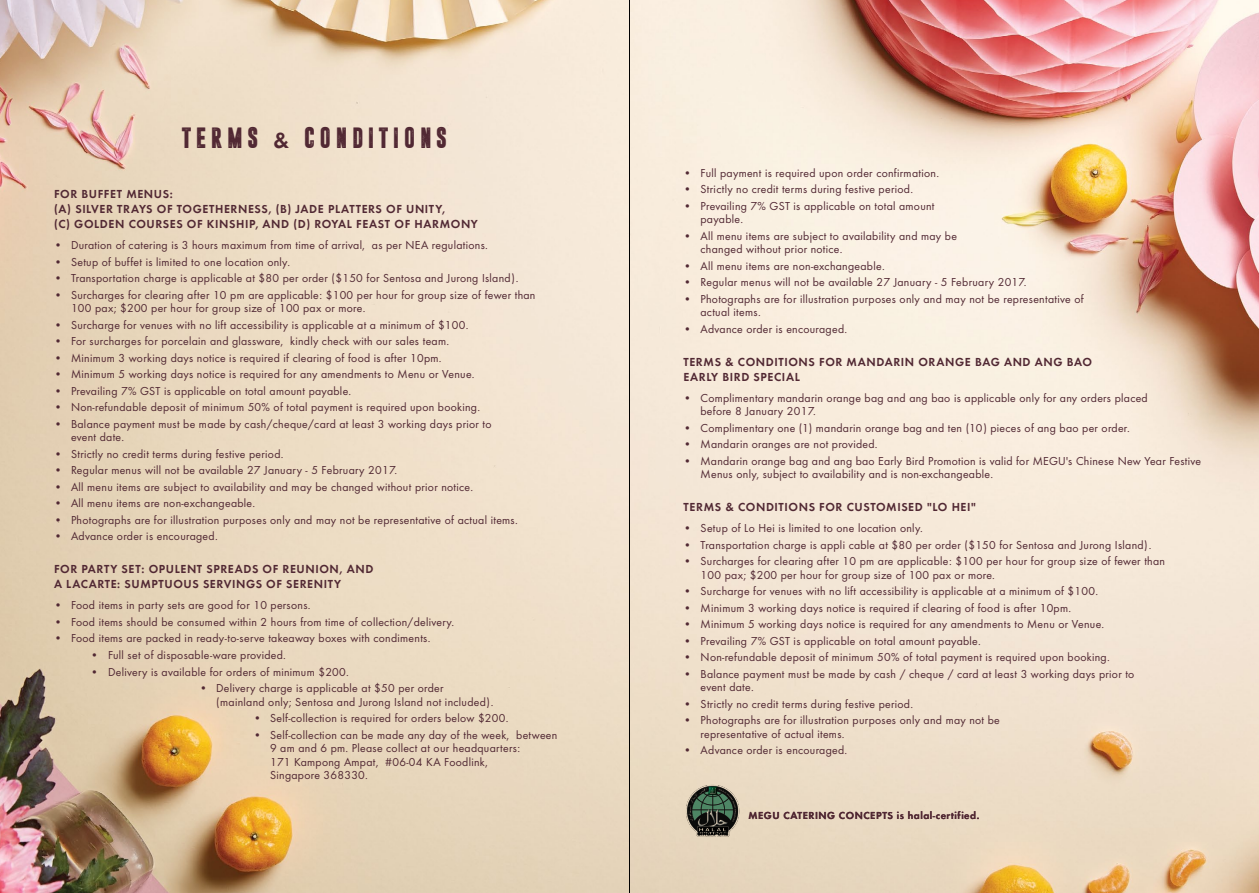
<style>
.page{position:relative;width:1259px;height:893px;background:#fff}
.page>*{position:absolute;margin:0;border:0;box-sizing:border-box;transform-origin:0 0}
.t1{font:22.5px "Dreamwalker";letter-spacing:.2em;color:#512833}
.t2{font:12px/13.5px "Futura Boo";letter-spacing:.025em;color:#512833}
.t3{font:12px/15px "Futura Dem";letter-spacing:.05em;color:#512833}
.t4{font:10.5px "Futura Dem";letter-spacing:.05em;color:#512833}
.s1{font-family:"Futura Dem"}
</style>
<div class="page">
<img style="left:0;top:0;width:1259px;height:893px">
<img style="left:683px;top:782px;width:59px;height:57px">
<hr style="left:629px;top:0;width:1px;height:893px;background:#000">
<h1 class="t1" style="left:182px;top:127px;width:267px">TERMS <span class="s1">&amp;</span> CONDITIONS</h1>
<p class="t3" style="left:54px;top:186px;width:425px">FOR BUFFET MENUS:<br>(A) SILVER TRAYS OF TOGETHERNESS, (B) JADE PLATTERS OF UNITY,<br>(C) GOLDEN COURSES OF KINSHIP, AND (D) ROYAL FEAST OF HARMONY</p>
<p class="t2" style="left:54px;top:239px;width:435px">• Duration of catering is 3 hours maximum from time of arrival, as per NEA regulations.</p>
<p class="t2" style="left:54px;top:255px;width:237px">• Setup of buffet is limited to one location only.</p>
<p class="t2" style="left:54px;top:272px;width:466px">• Transportation charge is applicable at $80 per order ($150 for Sentosa and Jurong Island).</p>
<p class="t2" style="left:71px;top:288px;width:466px;text-indent:-17px">• Surcharges for clearing after 10 pm are applicable: $100 per hour for group size of fewer than<br>100 pax; $200 per hour for group size of 100 pax or more.</p>
<p class="t2" style="left:54px;top:318px;width:416px">• Surcharge for venues with no lift accessibility is applicable at a minimum of $100.</p>
<p class="t2" style="left:54px;top:335px;width:397px">• For surcharges for porcelain and glassware, kindly check with our sales team.</p>
<p class="t2" style="left:54px;top:351px;width:389px">• Minimum 3 working days notice is required if clearing of food is after 10pm.</p>
<p class="t2" style="left:54px;top:368px;width:422px">• Minimum 5 working days notice is required for any amendments to Menu or Venue.</p>
<p class="t2" style="left:54px;top:384px;width:299px">• Prevailing 7% GST is applicable on total amount payable.</p>
<p class="t2" style="left:54px;top:401px;width:428px">• Non-refundable deposit of minimum 50% of total payment is required upon booking.</p>
<p class="t2" style="left:71px;top:417px;width:422px;text-indent:-17px">• Balance payment must be made by cash/cheque/card at least 3 working days prior to event date.</p>
<p class="t2" style="left:54px;top:447px;width:231px">• Strictly no credit terms during festive period.</p>
<p class="t2" style="left:54px;top:464px;width:345px">• Regular menus will not be available 27 January - 5 February 2017.</p>
<p class="t2" style="left:54px;top:480px;width:420px">• All menu items are subject to availability and may be changed without prior notice.</p>
<p class="t2" style="left:54px;top:497px;width:203px">• All menu items are non-exchangeable.</p>
<p class="t2" style="left:54px;top:513px;width:465px">• Photographs are for illustration purposes only and may not be representative of actual items.</p>
<p class="t2" style="left:54px;top:530px;width:165px">• Advance order is encouraged.</p>
<p class="t3" style="left:54px;top:561px;width:321px">FOR PARTY SET: OPULENT SPREADS OF REUNION, AND<br>A LACARTE: SUMPTUOUS SERVINGS OF SERENITY</p>
<p class="t2" style="left:54px;top:599px;width:258px">• Food items in party sets are good for 10 persons.</p>
<p class="t2" style="left:54px;top:615px;width:402px">• Food items should be consumed within 2 hours from time of collection/delivery.</p>
<p class="t2" style="left:54px;top:632px;width:378px">• Food items are packed in ready-to-serve takeaway boxes with condiments.</p>
<p class="t2" style="left:90px;top:648px;width:197px">• Full set of disposable-ware provided.</p>
<p class="t2" style="left:90px;top:665px;width:260px">• Delivery is available for orders of minimum $200.</p>
<p class="t2" style="left:216px;top:681px;width:279px;text-indent:-16px">• Delivery charge is applicable at $50 per order (mainland only; Sentosa and Jurong Island not included).</p>
<p class="t2" style="left:253px;top:711px;width:256px">• Self-collection is required for orders below $200.</p>
<p class="t2" style="left:270px;top:728px;width:289px;text-indent:-16px">• Self-collection can be made any day of the week, between 9 am and 6 pm. Please collect at our headquarters:<br>171 Kampong Ampat, #06-04 KA Foodlink,<br>Singapore 368330.</p>
<p class="t2" style="left:683px;top:166px;width:257px">• Full payment is required upon order confirmation.</p>
<p class="t2" style="left:683px;top:182px;width:231px">• Strictly no credit terms during festive period.</p>
<p class="t2" style="left:700px;top:199px;width:235px;text-indent:-17px">• Prevailing 7% GST is applicable on total amount payable.</p>
<p class="t2" style="left:700px;top:229px;width:258px;text-indent:-17px">• All menu items are subject to availability and may be changed without prior notice.</p>
<p class="t2" style="left:683px;top:259px;width:203px">• All menu items are non-exchangeable.</p>
<p class="t2" style="left:683px;top:275px;width:345px">• Regular menus will not be available 27 January - 5 February 2017.</p>
<p class="t2" style="left:700px;top:292px;width:384px;text-indent:-17px">• Photographs are for illustration purposes only and may not be representative of actual items.</p>
<p class="t2" style="left:683px;top:322px;width:165px">• Advance order is encouraged.</p>
<p class="t3" style="left:683px;top:354px;width:410px">TERMS &amp; CONDITIONS FOR MANDARIN ORANGE BAG AND ANG BAO<br>EARLY BIRD SPECIAL</p>
<p class="t2" style="left:700px;top:391px;width:449px;text-indent:-17px">• Complimentary mandarin orange bag and ang bao is applicable only for any orders placed before 8 January 2017.</p>
<p class="t2" style="left:683px;top:421px;width:448px">• Complimentary one (1) mandarin orange bag and ten (10) pieces of ang bao per order.</p>
<p class="t2" style="left:683px;top:437px;width:196px">• Mandarin oranges are not provided.</p>
<p class="t2" style="left:700px;top:454px;width:502px;text-indent:-17px">• Mandarin orange bag and ang bao Early Bird Promotion is valid for MEGU's Chinese New Year Festive<br>Menus only, subject to availability and is non-exchangeable.</p>
<p class="t3" style="left:683px;top:499px;width:294px">TERMS &amp; CONDITIONS FOR CUSTOMISED "LO HEI"</p>
<p class="t2" style="left:683px;top:521px;width:241px">• Setup of Lo Hei is limited to one location only.</p>
<p class="t2" style="left:683px;top:538px;width:469px">• Transportation charge is appli cable at $80 per order ($150 for Sentosa and Jurong Island).</p>
<p class="t2" style="left:700px;top:554px;width:466px;text-indent:-17px">• Surcharges for clearing after 10 pm are applicable: $100 per hour for group size of fewer than<br>100 pax; $200 per hour for group size of 100 pax or more.</p>
<p class="t2" style="left:683px;top:584px;width:416px">• Surcharge for venues with no lift accessibility is applicable at a minimum of $100.</p>
<p class="t2" style="left:683px;top:601px;width:389px">• Minimum 3 working days notice is required if clearing of food is after 10pm.</p>
<p class="t2" style="left:683px;top:617px;width:422px">• Minimum 5 working days notice is required for any amendments to Menu or Venue.</p>
<p class="t2" style="left:683px;top:634px;width:299px">• Prevailing 7% GST is applicable on total amount payable.</p>
<p class="t2" style="left:683px;top:650px;width:428px">• Non-refundable deposit of minimum 50% of total payment is required upon booking.</p>
<p class="t2" style="left:700px;top:667px;width:435px;text-indent:-17px">• Balance payment must be made by cash / cheque / card at least 3 working days prior to event date.</p>
<p class="t2" style="left:683px;top:697px;width:231px">• Strictly no credit terms during festive period.</p>
<p class="t2" style="left:700px;top:713px;width:301px;text-indent:-17px">• Photographs are for illustration purposes only and may not be representative of actual items.</p>
<p class="t2" style="left:683px;top:743px;width:165px">• Advance order is encouraged.</p>
<p class="t4" style="left:748px;top:808px;width:232px">MEGU CATERING CONCEPTS is halal-certified.</p>
</div>
